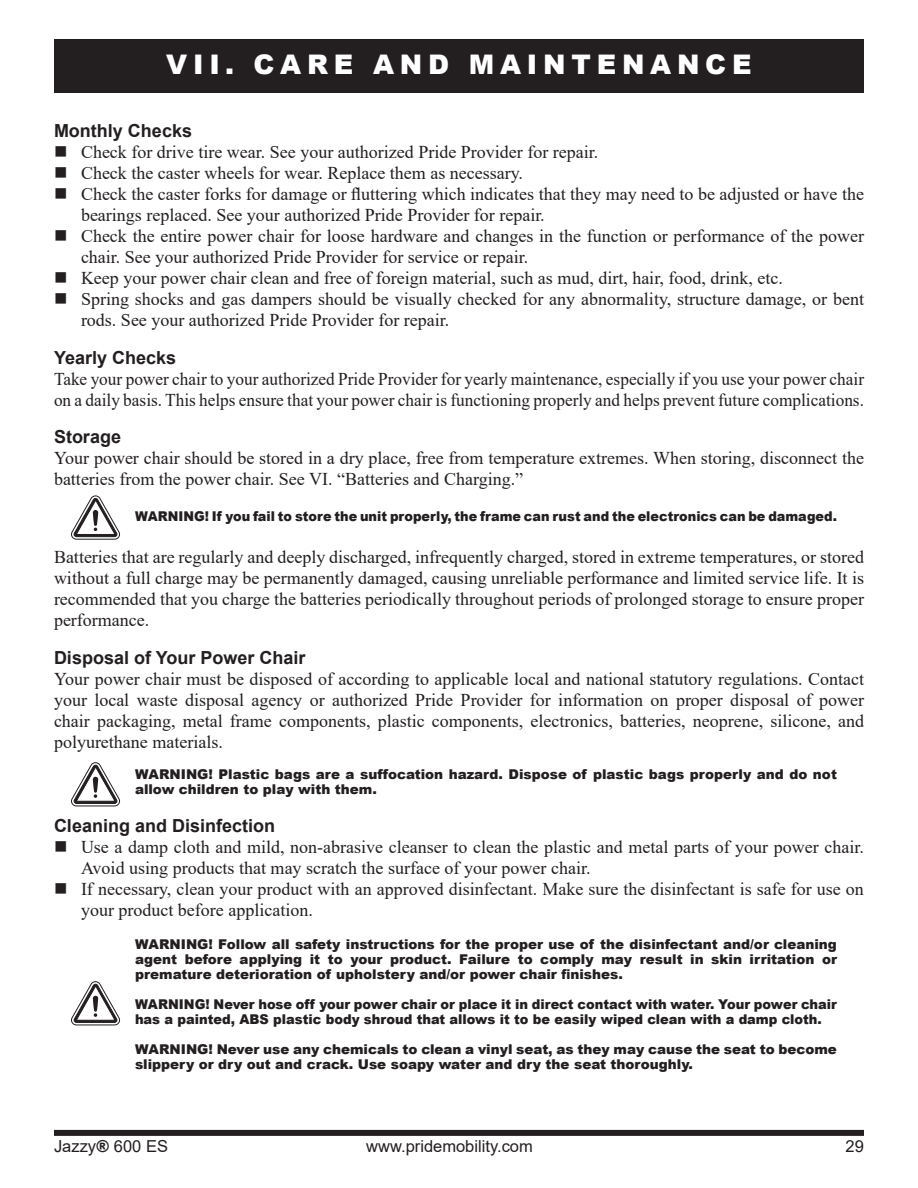
<style>
.page{position:relative;width:918px;height:1188px;background:#fff}
.page>*{position:absolute;margin:0;border:0;box-sizing:border-box;transform-origin:0 0}
.t1{font:900 27px "Arial";letter-spacing:.215em;color:#fff}
.t2{font:18px/21px "Times New Roman";color:#231f20}
.t3{font:18px/21px "Times New Roman";color:#231f20;scale:.96 1}
.t4{font:700 18px "Arial";color:#231f20}
.t5{font:16.5px "Arial";color:#231f20}
.t6{font:900 13.5px/15px "Arial";color:#231f20}
.t7{font:900 13.5px/15px "Arial";color:#231f20;scale:.96 1}
.t8{font:900 13.5px "Arial";color:#231f20;scale:.95 1}
.s1{font-weight:900}
</style>
<div class="page">
<div style="left:54px;top:39px;width:810px;height:54px;background:#231f20"></div>
<div style="left:54px;top:1130px;width:810px;height:6px;background:#231f20"></div>
<svg style="left:71px;top:496px;width:49px;height:44px"></svg>
<svg style="left:71px;top:982px;width:49px;height:44px"></svg>
<svg style="left:71px;top:763px;width:49px;height:44px"></svg>
<h1 class="t1" style="left:166px;top:45px;width:587px">VII. CARE AND MAINTENANCE</h1>
<p class="t4" style="left:54px;top:118px;width:140px">Monthly Checks</p>
<p class="t2" style="left:81px;top:141px;width:785px">Check for drive tire wear. See your authorized Pride Provider for repair.<br>Check the caster wheels for wear. Replace them as necessary.<br>Check the caster forks for damage or fluttering which indicates that they may need to be adjusted or have the bearings replaced. See your authorized Pride Provider for repair.<br>Check the entire power chair for loose hardware and changes in the function or performance of the power chair. See your authorized Pride Provider for service or repair.<br>Keep your power chair clean and free of foreign material, such as mud, dirt, hair, food, drink, etc.<br>Spring shocks and gas dampers should be visually checked for any abnormality, structure damage, or bent rods. See your authorized Pride Provider for repair.</p>
<p class="t4" style="left:54px;top:345px;width:124px">Yearly Checks</p>
<p class="t3" style="left:54px;top:368px;width:845px">Take your power chair to your authorized Pride Provider for yearly maintenance, especially if you use your power chair on a daily basis. This helps ensure that your power chair is functioning properly and helps prevent future complications.</p>
<p class="t4" style="left:54px;top:424px;width:69px">Storage</p>
<p class="t2" style="left:54px;top:447px;width:812px">Your power chair should be stored in a dry place, free from temperature extremes. When storing, disconnect the batteries from the power chair. See VI. “Batteries and Charging.”</p>
<p class="t8" style="left:135px;top:507px;width:740px">WARNING! If you fail to store the unit properly, the frame can rust and the electronics can be damaged.</p>
<p class="t2" style="left:54px;top:546px;width:812px;text-align:justify">Batteries that are regularly and deeply discharged, infrequently charged, stored in extreme temperatures, or stored without a full charge may be permanently damaged, causing unreliable performance and limited service life. It is recommended that you charge the batteries periodically throughout periods of prolonged storage to ensure proper performance.</p>
<p class="t4" style="left:54px;top:645px;width:253px">Disposal of Your Power Chair</p>
<p class="t2" style="left:54px;top:668px;width:812px;text-align:justify">Your power chair must be disposed of according to applicable local and national statutory regulations. Contact your local waste disposal agency or authorized Pride Provider for information on proper disposal of power chair packaging, metal frame components, plastic components, electronics, batteries, neoprene, silicone, and polyurethane materials.</p>
<p class="t6" style="left:135px;top:767px;width:703px">WARNING! Plastic bags are a suffocation hazard. Dispose of plastic bags properly and do not allow children to play with them.</p>
<p class="t4" style="left:54px;top:813px;width:223px">Cleaning and Disinfection</p>
<p class="t2" style="left:81px;top:836px;width:785px">Use a damp cloth and mild, non-abrasive cleanser to clean the plastic and metal parts of your power chair.<br>Avoid using products that may scratch the surface of your power chair.<br>If necessary, clean your product with an approved disinfectant. Make sure the disinfectant is safe for use on your product before application.</p>
<p class="t6" style="left:135px;top:936px;width:704px;text-align:justify">WARNING! Follow all safety instructions for the proper use of the disinfectant and/or cleaning agent before applying it to your product. Failure to comply may result in skin irritation or premature deterioration of upholstery and/or power chair finishes.</p>
<p class="t7" style="left:135px;top:996px;width:733px">WARNING! Never hose off your power chair or place it in direct contact with water. Your power chair has a painted, ABS plastic body shroud that allows it to be easily wiped clean with a damp cloth.</p>
<p class="t6" style="left:135px;top:1041px;width:703px">WARNING! Never use any chemicals to clean a vinyl seat, as they may cause the seat to become slippery or dry out and crack. Use soapy water and dry the seat thoroughly.</p>
<p class="t5" style="left:54px;top:1134px;width:116px">Jazzy<span class="s1">®</span> 600 ES</p>
<p class="t5" style="left:366px;top:1134px;width:168px">www.pridemobility.com</p>
<p class="t5" style="left:846px;top:1134px;width:20px">29</p>
</div>
